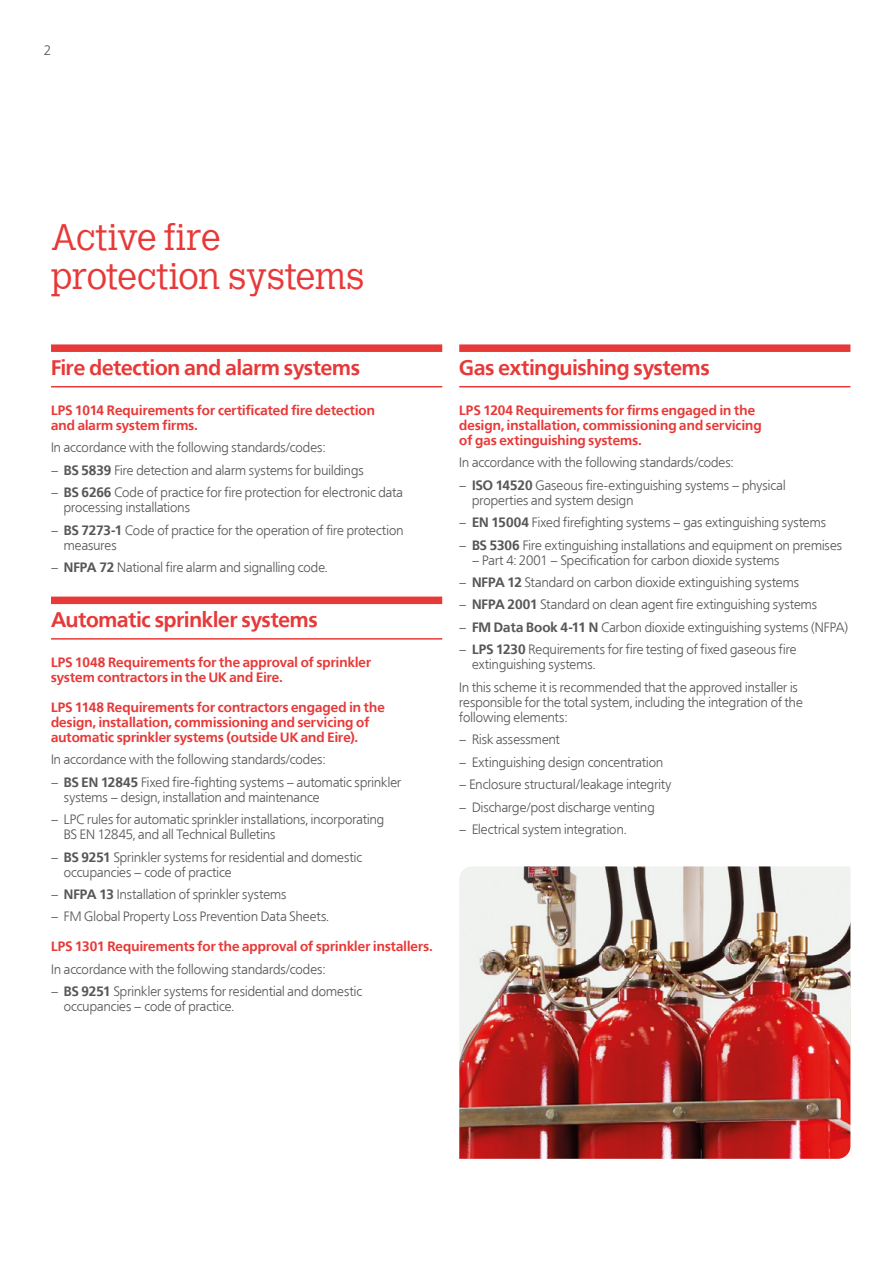
<style>
.page{position:relative;width:893px;height:1263px;background:#fff}
.page>*{position:absolute;margin:0;border:0;box-sizing:border-box;transform-origin:0 0}
.t1{font:300 36px/39px "Calvert MTW01";letter-spacing:-.01em;color:#e73938}
.t2{font:700 21px "Frutiger BQ";letter-spacing:-.005em;color:#e73938}
.t3{font:300 13.5px/15px "Frutiger BQ";letter-spacing:.005em;color:#575756}
.t4{font:700 13.5px/15px "Frutiger BQ";letter-spacing:.01em;color:#e73938}
.s1{font-weight:700}
</style>
<div class="page">
<div style="left:51px;top:344px;width:391px;height:8px;background:#e73938"></div>
<hr style="left:51px;top:386px;width:391px;height:1px;background:#e73938">
<div style="left:51px;top:597px;width:391px;height:7px;background:#e73938"></div>
<hr style="left:51px;top:638px;width:391px;height:2px;background:#e73938">
<div style="left:459px;top:344px;width:391px;height:8px;background:#e73938"></div>
<hr style="left:459px;top:386px;width:391px;height:1px;background:#e73938">
<img style="left:459px;top:866px;width:391px;height:293px">
<p class="t3" style="left:44px;top:43px;width:9px">2</p>
<h1 class="t1" style="left:51px;top:218px;width:315px">Active fire protection systems</h1>
<h2 class="t2" style="left:51px;top:355px;width:310px">Fire detection and alarm systems</h2>
<p class="t4" style="left:51px;top:403px;width:326px">LPS 1014 Requirements for certificated fire detection and alarm system firms.</p>
<p class="t3" style="left:51px;top:440px;width:276px">In accordance with the following standards/codes:</p>
<p class="t3" style="left:51px;top:463px;width:314px">– <span class="s1">BS 5839</span> Fire detection and alarm systems for buildings</p>
<p class="t3" style="left:64px;top:485px;width:341px;text-indent:-13px">– <span class="s1">BS 6266</span> Code of practice for fire protection for electronic data processing installations</p>
<p class="t3" style="left:64px;top:523px;width:341px;text-indent:-13px">– <span class="s1">BS 7273-1</span> Code of practice for the operation of fire protection measures</p>
<p class="t3" style="left:51px;top:560px;width:278px">– <span class="s1">NFPA 72</span> National fire alarm and signalling code.</p>
<h2 class="t2" style="left:51px;top:607px;width:268px">Automatic sprinkler systems</h2>
<p class="t4" style="left:51px;top:655px;width:322px">LPS 1048 Requirements for the approval of sprinkler system contractors in the UK and Eire.</p>
<p class="t4" style="left:51px;top:700px;width:335px">LPS 1148 Requirements for contractors engaged in the design, installation, commissioning and servicing of automatic sprinkler systems (outside UK and Eire).</p>
<p class="t3" style="left:51px;top:752px;width:276px">In accordance with the following standards/codes:</p>
<p class="t3" style="left:64px;top:775px;width:339px;text-indent:-13px">– <span class="s1">BS EN 12845</span> Fixed fire-fighting systems – automatic sprinkler systems – design, installation and maintenance</p>
<p class="t3" style="left:64px;top:812px;width:322px;text-indent:-13px">– LPC rules for automatic sprinkler installations, incorporating<br>BS EN 12845, and all Technical Bulletins</p>
<p class="t3" style="left:64px;top:849px;width:300px;text-indent:-13px">– <span class="s1">BS 9251</span> Sprinkler systems for residential and domestic occupancies – code of practice</p>
<p class="t3" style="left:51px;top:887px;width:237px">– <span class="s1">NFPA 13</span> Installation of sprinkler systems</p>
<p class="t3" style="left:51px;top:909px;width:279px">– FM Global Property Loss Prevention Data Sheets.</p>
<p class="t4" style="left:51px;top:939px;width:383px">LPS 1301 Requirements for the approval of sprinkler installers.</p>
<p class="t3" style="left:51px;top:962px;width:276px">In accordance with the following standards/codes:</p>
<p class="t3" style="left:64px;top:984px;width:300px;text-indent:-13px">– <span class="s1">BS 9251</span> Sprinkler systems for residential and domestic occupancies – code of practice.</p>
<h2 class="t2" style="left:459px;top:355px;width:252px">Gas extinguishing systems</h2>
<p class="t4" style="left:459px;top:403px;width:304px">LPS 1204 Requirements for firms engaged in the design, installation, commissioning and servicing of gas extinguishing systems.</p>
<p class="t3" style="left:459px;top:455px;width:276px">In accordance with the following standards/codes:</p>
<p class="t3" style="left:472px;top:478px;width:315px;text-indent:-13px">– <span class="s1">ISO 14520</span> Gaseous fire-extinguishing systems – physical properties and system design</p>
<p class="t3" style="left:459px;top:515px;width:368px">– <span class="s1">EN 15004</span> Fixed firefighting systems – gas extinguishing systems</p>
<p class="t3" style="left:459px;top:537px;width:384px">– <span class="s1">BS 5306</span> Fire extinguishing installations and equipment on premises</p>
<p class="t3" style="left:472px;top:552px;width:309px">– Part 4: 2001 – Specification for carbon dioxide systems</p>
<p class="t3" style="left:459px;top:575px;width:341px">– <span class="s1">NFPA 12</span> Standard on carbon dioxide extinguishing systems</p>
<p class="t3" style="left:459px;top:597px;width:359px">– <span class="s1">NFPA 2001</span> Standard on clean agent fire extinguishing systems</p>
<p class="t3" style="left:459px;top:620px;width:390px">– <span class="s1">FM Data Book 4-11 N</span> Carbon dioxide extinguishing systems (NFPA)</p>
<p class="t3" style="left:472px;top:642px;width:326px;text-indent:-13px">– <span class="s1">LPS 1230</span> Requirements for fire testing of fixed gaseous fire extinguishing systems.</p>
<p class="t3" style="left:459px;top:680px;width:345px">In this scheme it is recommended that the approved installer is responsible for the total system, including the integration of the following elements:</p>
<p class="t3" style="left:459px;top:732px;width:102px">– Risk assessment</p>
<p class="t3" style="left:459px;top:755px;width:205px">– Extinguishing design concentration</p>
<p class="t3" style="left:459px;top:777px;width:214px">– Enclosure structural/leakage integrity</p>
<p class="t3" style="left:459px;top:799px;width:197px">– Discharge/post discharge venting</p>
<p class="t3" style="left:459px;top:822px;width:168px">– Electrical system integration.</p>
</div>
